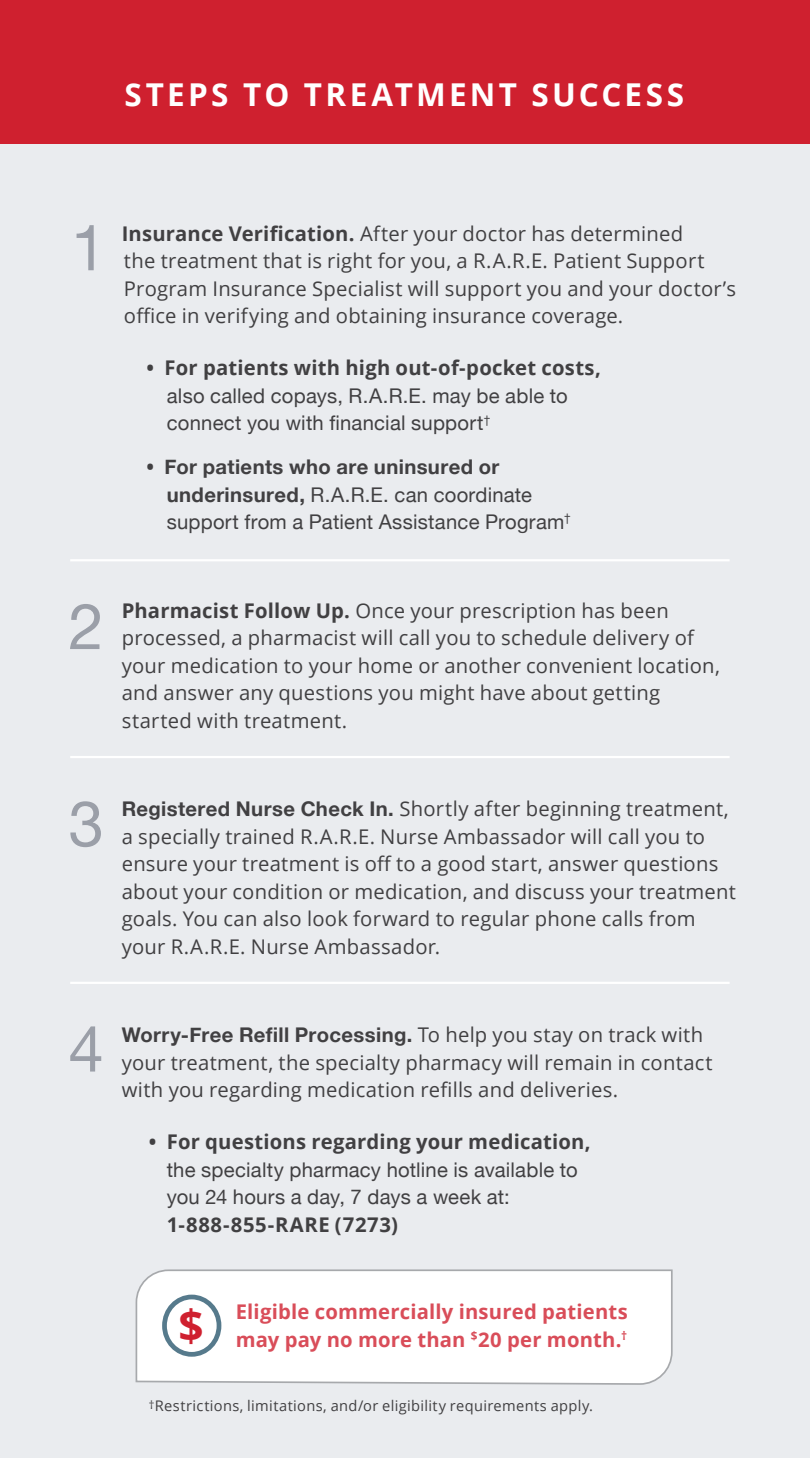
<style>
.page{position:relative;width:810px;height:1458px;background:#fff}
.page>*{position:absolute;margin:0;border:0;box-sizing:border-box;transform-origin:0 0}
.t1{font:63.68px "Helvetica Neue LT Std";color:#9b9fa8}
.t2{font:700 44.1px "Open Sans";color:#cf202f}
.t3{font:700 31.5px "Open Sans";letter-spacing:.105em;color:#fff}
.t4{font:20.25px/27.4px "Open Sans";letter-spacing:.01em;color:#414042}
.t5{font:20.25px/27.4px "Helvetica Neue";letter-spacing:.01em;color:#414042}
.t6{font:700 20.25px "Open Sans";letter-spacing:.01em;color:#414042}
.t7{font:700 20.25px/28.1px "Open Sans";letter-spacing:.01em;color:#d94d59}
.t8{font:700 20.25px "Helvetica Neue";letter-spacing:.015em;color:#414042}
.t9{font:700 20.25px "Open Sans";letter-spacing:.035em;color:#414042}
.t10{font:14.62px "Open Sans";letter-spacing:.025em;color:#414042}
.t11{font:700 11.7px "Open Sans";color:#d94d59}
.s1{font-weight:700}
.s2{font-family:"Open Sans";font-weight:700}
.s3{font-family:"Helvetica Neue";font-weight:700}
.s4{font-family:"Open Sans";font-weight:400}
</style>
<div class="page">
<div style="left:0;top:0;width:810px;height:144px;background:#cf202f"></div>
<div style="left:0;top:145px;width:810px;height:1313px;background:#eaecef"></div>
<svg style="left:135px;top:1269px;width:538px;height:116px;background:#fafafb"></svg>
<div style="left:162px;top:1295px;width:59px;height:62px;border:5px solid #567a8c;border-radius:50%"></div>
<hr style="left:70px;top:559px;width:660px;height:2px;background:#fff">
<hr style="left:70px;top:756px;width:660px;height:2px;background:#fff">
<hr style="left:70px;top:982px;width:660px;height:2px;background:#fff">
<h3 class="t3" style="left:124px;top:72px;width:561px">STEPS TO TREATMENT SUCCESS</h3>
<h1 class="t1" style="left:71px;top:210px;width:37px">1</h1>
<p class="t4" style="left:122px;top:219px;width:616px"><span class="s1">Insurance Verification.</span> After your doctor has determined<br>the treatment that is right for you, a R.A.R.E. Patient Support Program Insurance Specialist will support you and your doctor’s office in verifying and obtaining insurance coverage.</p>
<p class="t6" style="left:146px;top:354px;width:456px">• For patients with high out-of-pocket costs,</p>
<p class="t5" style="left:167px;top:383px;width:403px">also called copays, R.A.R.E. may be able to connect you with financial support<sup>†</sup></p>
<p class="t5" style="left:167px;top:454px;width:406px;text-indent:-20px"><span class="s2">•</span> <span class="s1">For patients who are uninsured or underinsured,</span> R.A.R.E. can coordinate support from a Patient Assistance Program<sup>†</sup></p>
<h1 class="t1" style="left:68px;top:588px;width:37px">2</h1>
<p class="t4" style="left:122px;top:596px;width:600px"><span class="s1">Pharmacist Follow Up.</span> Once your prescription has been processed, a pharmacist will call you to schedule delivery of your medication to your home or another convenient location, and answer any questions you might have about getting started with treatment.</p>
<h1 class="t1" style="left:68px;top:786px;width:37px">3</h1>
<p class="t4" style="left:122px;top:795px;width:616px"><span class="s3">Registered Nurse Check In.</span> Shortly after beginning treatment, a specially trained R.A.R.E. Nurse Ambassador will call you to ensure your treatment is off to a good start, answer questions about your condition or medication, and discuss your treatment goals. You can also look forward to regular phone calls from your R.A.R.E. Nurse Ambassador.</p>
<h1 class="t1" style="left:68px;top:1011px;width:37px">4</h1>
<p class="t8" style="left:122px;top:1019px;width:583px">Worry-Free Refill Processing. <span class="s4">To help you stay on track with</span></p>
<p class="t4" style="left:122px;top:1048px;width:592px">your treatment, the specialty pharmacy will remain in contact with you regarding medication refills and deliveries.</p>
<p class="t6" style="left:149px;top:1128px;width:443px">• For questions regarding your medication,</p>
<p class="t5" style="left:167px;top:1157px;width:413px">the specialty pharmacy hotline is available to you 24 hours a day, 7 days a week at:</p>
<p class="t9" style="left:167px;top:1210px;width:233px">1-888-855-RARE (7273)</p>
<h2 class="t2" style="left:179px;top:1295px;width:27px">$</h2>
<p class="t7" style="left:236px;top:1297px;width:394px">Eligible commercially insured patients may pay no more than <sup>$</sup>20 per month.</p>
<p class="t11" style="left:621px;top:1327px;width:8px">†</p>
<p class="t10" style="left:149px;top:1396px;width:446px"><sup>†</sup>Restrictions, limitations, and/or eligibility requirements apply.</p>
</div>
